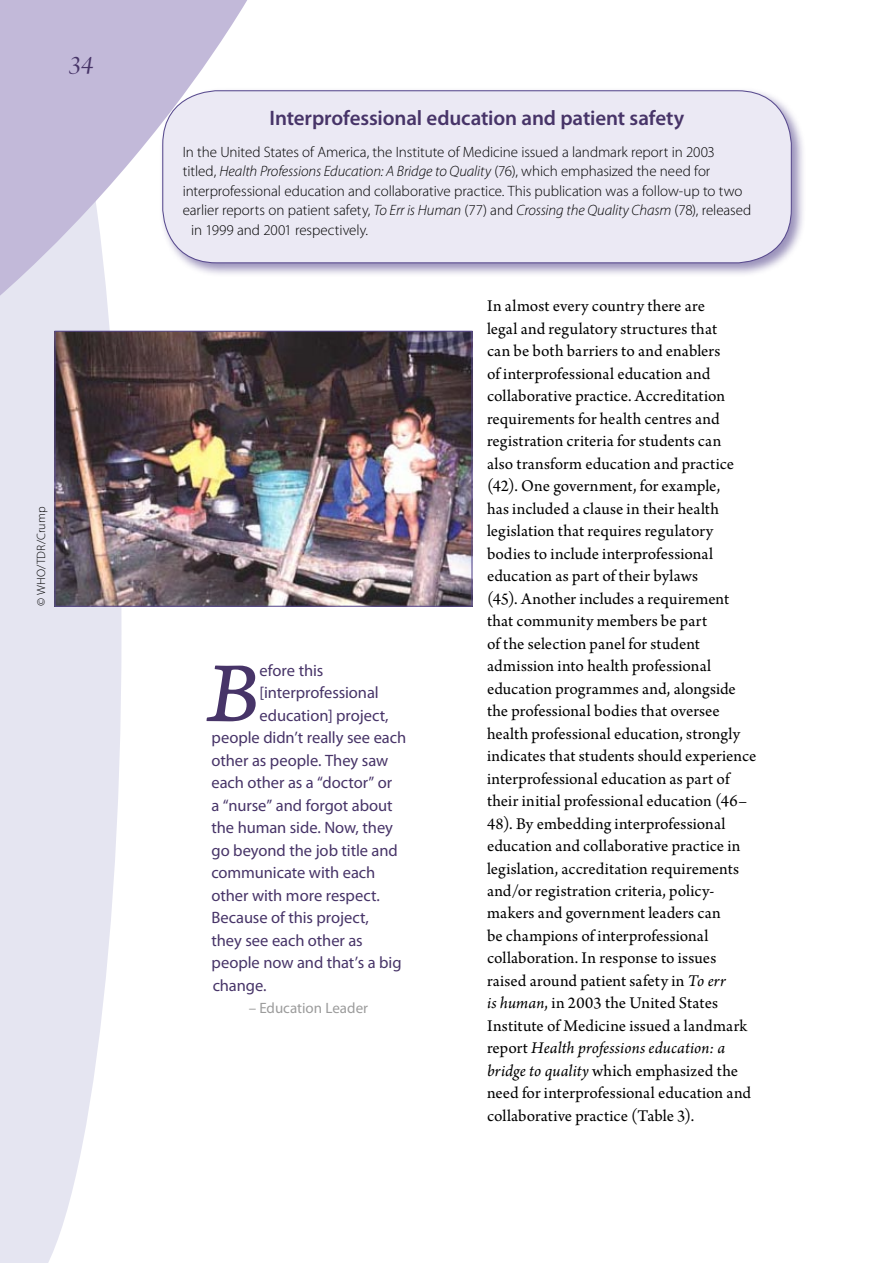
<style>
.page{position:relative;width:893px;height:1263px;background:#fff}
.page>*{position:absolute;margin:0;border:0;box-sizing:border-box;transform-origin:0 0}
.t1{font:88.8px "Arno Pro Italic Caption";color:#473468}
.t2{font:27px "Arno Pro Italic Display";color:#473468}
.t3{font:600 21px "Myriad Pro";letter-spacing:-.005em;color:#473468}
.t4{font:17.25px/22.5px "Arno Pro";letter-spacing:.005em;color:#000}
.t5{font:16.5px "Myriad Pro";letter-spacing:-.005em;color:#473468}
.t6{font:300 15px "Myriad Pro";letter-spacing:-.005em;color:#000}
.t7{font:italic 300 15px "Myriad Pro";letter-spacing:-.005em;color:#000}
.t8{font:15px "Myriad Pro";color:#9c9c9c}
.t9{font:300 12px "Myriad Pro";letter-spacing:.01em;color:#000}
.s1{font-style:normal}
.s2{font-style:italic}
</style>
<div class="page">
<svg style="left:0;top:462px;width:122px;height:801px;background:#e8e8f3"></svg>
<svg style="left:0;top:0;width:373px;height:462px"></svg>
<div style="left:159px;top:87px;width:647px;height:190px;background:#584a8e;opacity:.6"></div>
<div style="left:163px;top:91px;width:628px;height:172px;background:#ebe9f4;border-radius:54px"></div>
<div style="left:162px;top:90px;width:630px;height:173px;border:1px solid #584a8e;border-radius:54px"></div>
<img style="left:56px;top:333px;width:414px;height:272px">
<div style="left:54px;top:331px;width:418px;height:276px;border:1px solid #584a8e"></div>
<h2 class="t2" style="left:69px;top:49px;width:26px">34</h2>
<p class="t9" style="left:34px;top:605px;width:100px;rotate:-90deg">© WHO/TDR/Crump</p>
<p class="t3" style="left:270px;top:105px;width:416px">Interprofessional education and patient safety</p>
<p class="t6" style="left:183px;top:142px;width:534px">In the United States of America, the Institute of Medicine issued a landmark report in 2003</p>
<p class="t7" style="left:183px;top:162px;width:529px"><span class="s1">titled,</span> Health Professions Education: A Bridge to Quality <span class="s1">(76), which emphasized the need for</span></p>
<p class="t6" style="left:183px;top:181px;width:561px">interprofessional education and collaborative practice. This publication was a follow-up to two</p>
<p class="t6" style="left:183px;top:201px;width:570px">earlier reports on patient safety, <span class="s2">To Err is Human</span> (77) and <span class="s2">Crossing the Quality Chasm</span> (78), released</p>
<p class="t6" style="left:191px;top:220px;width:178px">in 1999 and 2001 respectively.</p>
<h1 class="t1" style="left:207px;top:640px;width:54px">B</h1>
<p class="t5" style="left:260px;top:660px;width:65px">efore this</p>
<p class="t5" style="left:260px;top:683px;width:121px">[interprofessional</p>
<p class="t5" style="left:260px;top:705px;width:131px">education] project,</p>
<p class="t5" style="left:211px;top:728px;width:196px">people didn’t really see each</p>
<p class="t5" style="left:211px;top:750px;width:178px">other as people. They saw</p>
<p class="t5" style="left:211px;top:773px;width:182px">each other as a “doctor” or</p>
<p class="t5" style="left:211px;top:795px;width:183px">a “nurse” and forgot about</p>
<p class="t5" style="left:211px;top:818px;width:183px">the human side. Now, they</p>
<p class="t5" style="left:211px;top:840px;width:188px">go beyond the job title and</p>
<p class="t5" style="left:211px;top:863px;width:165px">communicate with each</p>
<p class="t5" style="left:211px;top:885px;width:170px">other with more respect.</p>
<p class="t5" style="left:211px;top:908px;width:159px">Because of this project,</p>
<p class="t5" style="left:211px;top:930px;width:153px">they see each other as</p>
<p class="t5" style="left:211px;top:953px;width:192px">people now and that’s a big</p>
<p class="t5" style="left:213px;top:975px;width:55px">change.</p>
<p class="t8" style="left:249px;top:999px;width:121px">– Education Leader</p>
<p class="t4" style="left:487px;top:296px;width:271px">In almost every country there are<br>legal and regulatory structures that<br>can be both barriers to and enablers<br>of interprofessional education and collaborative practice. Accreditation requirements for health centres and registration criteria for students can<br>also transform education and practice (42). One government, for example,<br>has included a clause in their health legislation that requires regulatory bodies to include interprofessional education as part of their bylaws<br>(45). Another includes a requirement that community members be part<br>of the selection panel for student admission into health professional education programmes and, alongside the professional bodies that oversee health professional education, strongly indicates that students should experience interprofessional education as part of their initial professional education (46– 48). By embedding interprofessional education and collaborative practice in legislation, accreditation requirements and/or registration criteria, policy&shy;makers and government leaders can<br>be champions of interprofessional collaboration. In response to issues raised around patient safety in <span class="s2">To err<br>is human</span>, in 2003 the United States Institute of Medicine issued a landmark report <span class="s2">Health professions education: a bridge to quality</span> which emphasized the need for interprofessional education and collaborative practice (Table 3).</p>
</div>
